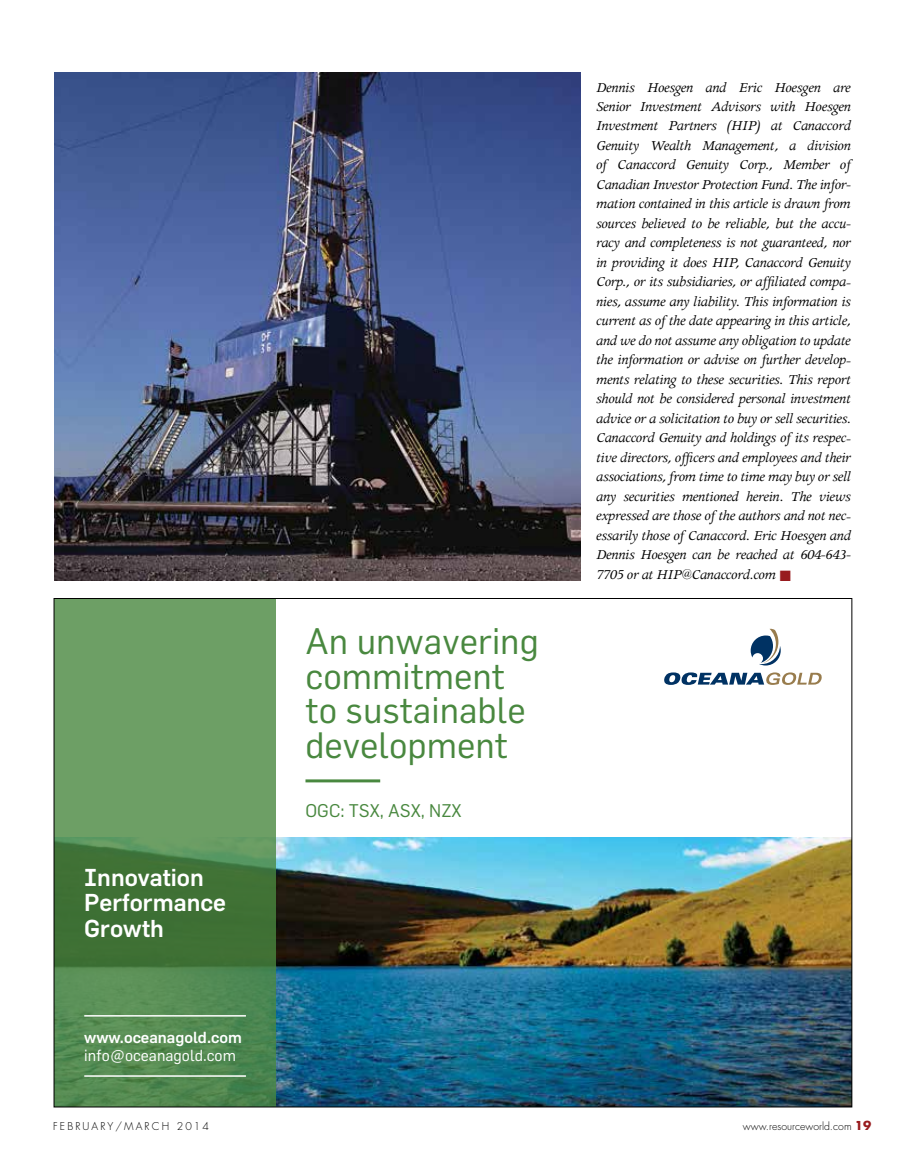
<style>
.page{position:relative;width:905px;height:1161px;background:#fff}
.page>*{position:absolute;margin:0;border:0;box-sizing:border-box;transform-origin:0 0}
.t1{font:36px/34.5px "Flama";color:#49883f}
.t2{font:500 24px/25.5px "Flama";color:#fff}
.t3{font:18px "Flama";color:#49883f}
.t4{font:15.75px "Flama";color:#fff}
.t5{font:500 15.75px "Flama";color:#fff}
.t6{font:italic 15.3px/19.5px "Apollo";letter-spacing:-.025em;color:#000;text-align:justify}
.t7{font:300 10.5px "Futura";color:#000}
.t8{font:300 10.5px "Futura";letter-spacing:.2em;color:#000}
.s1{color:#981b1e}
.s2{font-weight:700;font-size:12px;color:#981b1e}
</style>
<div class="page">
<img style="left:276px;top:837px;width:574px;height:268px">
<hr style="left:305px;top:779px;width:75px;height:3px;background:#49883f">
<svg style="left:750px;top:629px;width:30px;height:37px"></svg>
<svg style="left:664px;top:672px;width:157px;height:13px"></svg>
<svg style="left:56px;top:600px;width:220px;height:505px;background:#5b8f55"></svg>
<hr style="left:84px;top:1015px;width:162px;height:2px;background:#fff">
<hr style="left:84px;top:1075px;width:162px;height:2px;background:#fff">
<img style="left:54px;top:72px;width:526px;height:508px">
<h2 class="t2" style="left:84px;top:864px;width:143px">Innovation<br>Performance<br>Growth</h2>
<p class="t5" style="left:84px;top:1027px;width:159px">www.oceanagold.com</p>
<p class="t4" style="left:84px;top:1045px;width:153px">info@oceanagold.com</p>
<h1 class="t1" style="left:305px;top:623px;width:235px">An unwavering commitment to sustainable development</h1>
<p class="t3" style="left:305px;top:799px;width:158px">OGC: TSX, ASX, NZX</p>
<p class="t6" style="left:596px;top:78px;width:256px">Dennis Hoesgen and Eric Hoesgen are Senior Investment Advisors with Hoesgen Investment Partners (HIP) at Canaccord Genuity Wealth Management, a division of Canaccord Genuity Corp., Member of Canadian Investor Protection Fund. The infor&shy;mation contained in this article is drawn from sources believed to be reliable, but the accu&shy;racy and completeness is not guaranteed, nor in providing it does HIP, Canaccord Genuity Corp., or its subsidiaries, or affiliated compa&shy;nies, assume any liability. This information is current as of the date appearing in this article, and we do not assume any obligation to update the information or advise on further develop&shy;ments relating to these securities. This report should not be considered personal investment advice or a solicitation to buy or sell securities.<br>Canaccord Genuity and holdings of its respec&shy;tive directors, officers and employees and their associations, from time to time may buy or sell any securities mentioned herein. The views expressed are those of the authors and not nec&shy;essarily those of Canaccord. Eric Hoesgen and Dennis Hoesgen can be reached at 604-643- 7705 or at HIP@Canaccord.com <span class="s1">■</span></p>
<p class="t8" style="left:53px;top:1119px;width:157px">FEBRUARY/MARCH 2014</p>
<p class="t7" style="left:742px;top:1119px;width:130px">www.resourceworld.com <span class="s2">19</span></p>
</div>
